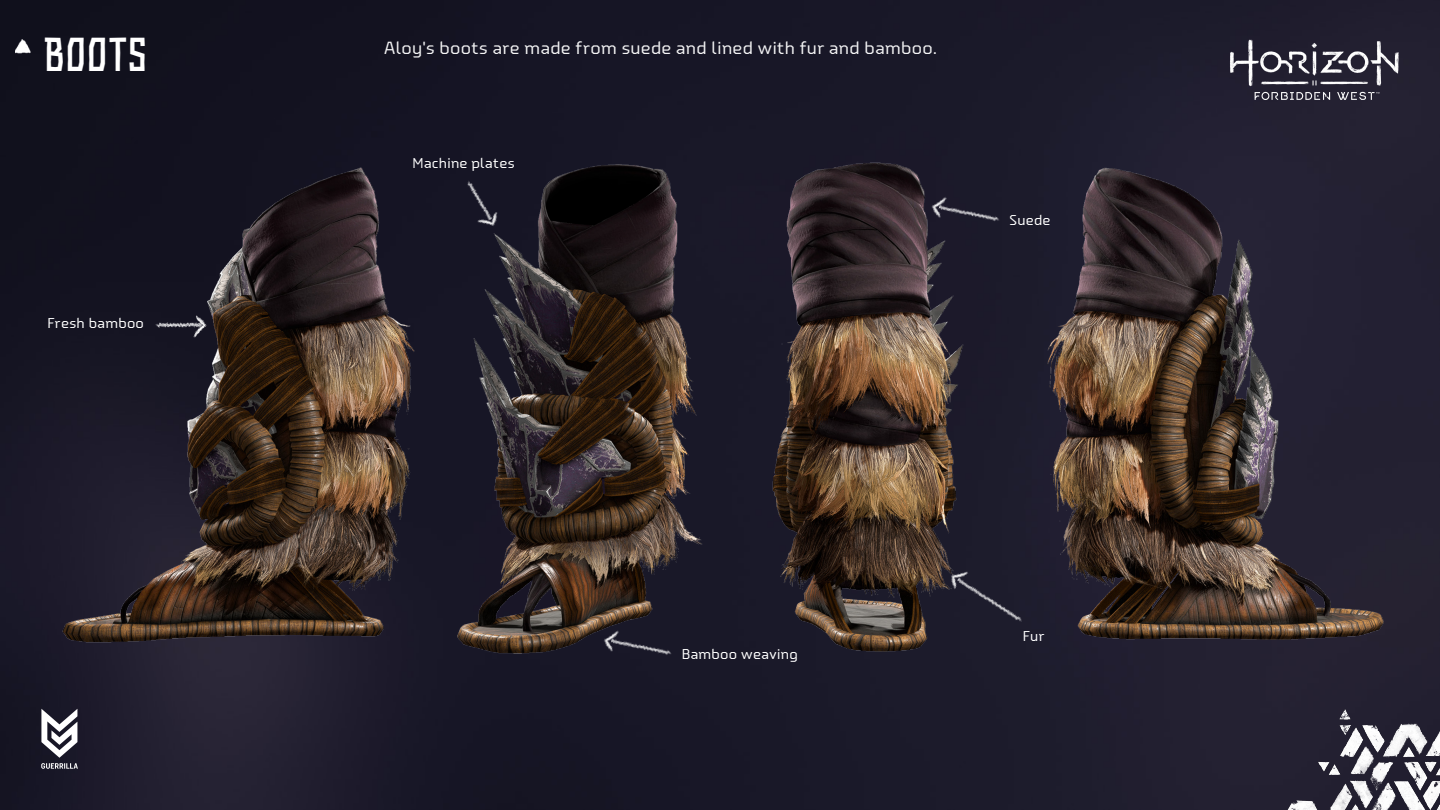
<style>
.page{position:relative;width:1440px;height:810px;background:#fff}
.page>*{position:absolute;margin:0;border:0;box-sizing:border-box;transform-origin:0 0}
.t1{font:condensed 45px "Hunter";color:#fff}
.t2{font:expanded 17.25px "Oita";letter-spacing:.02em;color:#f3f3f4}
.t3{font:expanded 13.95px "Oita";letter-spacing:.025em;color:#fff}
</style>
<div class="page">
<img style="left:0;top:0;width:1440px;height:810px">
<img style="left:15px;top:40px;width:15px;height:18px">
<div style="left:1224px;top:34px;width:182px;height:73px;background:#211e2f"></div>
<img style="left:58px;top:51px;width:1335px;height:671px">
<img style="left:457px;top:172px;width:37px;height:51px">
<img style="left:472px;top:203px;width:35px;height:36px">
<img style="left:938px;top:203px;width:71px;height:24px">
<img style="left:921px;top:191px;width:32px;height:31px">
<div style="left:955px;top:577px;width:77px;height:55px;background:#1d1c2c"></div>
<img style="left:938px;top:559px;width:37px;height:36px">
<img style="left:148px;top:320px;width:41px;height:11px">
<img style="left:189px;top:313px;width:27px;height:25px">
<img style="left:610px;top:636px;width:71px;height:25px">
<img style="left:594px;top:624px;width:31px;height:31px">
<img style="left:1262px;top:690px;width:178px;height:120px">
<svg style="left:41px;top:709px;width:37px;height:60px"></svg>
<p class="t1" style="left:43px;top:26px;width:107px">BOOTS</p>
<p class="t2" style="left:384px;top:37px;width:554px">Aloy's boots are made from suede and lined with fur and bamboo.</p>
<p class="t3" style="left:47px;top:314px;width:98px">Fresh bamboo</p>
<p class="t3" style="left:412px;top:154px;width:104px">Machine plates</p>
<p class="t3" style="left:1010px;top:211px;width:43px">Suede</p>
<p class="t3" style="left:682px;top:645px;width:118px">Bamboo weaving</p>
<p class="t3" style="left:1023px;top:627px;width:23px">Fur</p>
</div>
